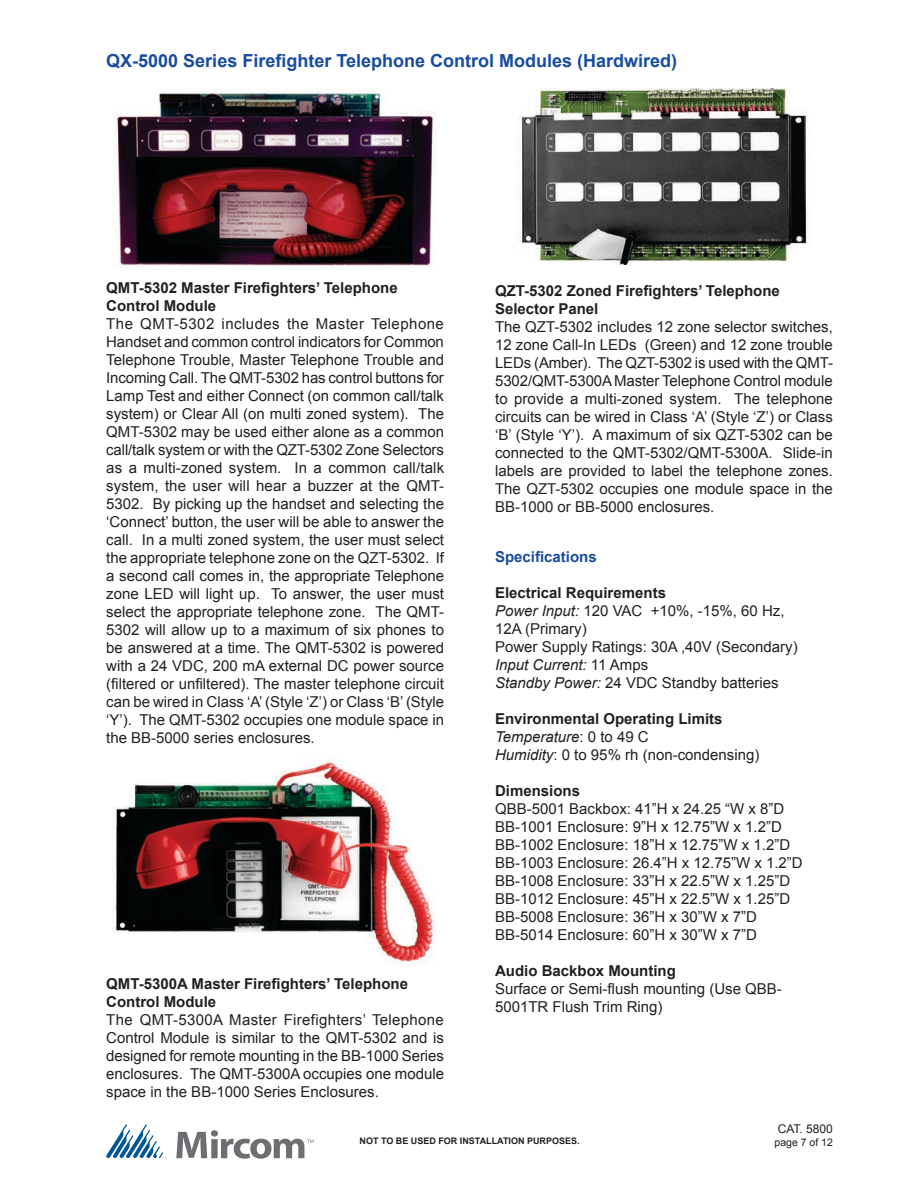
<style>
.page{position:relative;width:918px;height:1188px;background:#fff}
.page>*{position:absolute;margin:0;border:0;box-sizing:border-box;transform-origin:0 0}
.t1{font:700 18px "Arial";color:#184ca0}
.t2{font:15px/18px "Arial";color:#231f20}
.t3{font:700 15px/18px "Arial";color:#231f20}
.t4{font:700 15px "Arial";color:#184ca0}
.t5{font:12px "Arial";color:#231f20}
.t6{font:10.5px "Arial";color:#231f20}
.t7{font:700 9px "Arial";color:#231f20}
.s1{font-weight:700}
.s2{font-style:italic}
</style>
<div class="page">
<img style="left:114px;top:89px;width:322px;height:179px">
<img style="left:113px;top:760px;width:322px;height:206px">
<img style="left:519px;top:89px;width:288px;height:176px">
<svg style="left:176px;top:1130px;width:138px;height:29px"></svg>
<svg style="left:106px;top:1124px;width:60px;height:35px"></svg>
<p class="t1" style="left:106px;top:49px;width:572px">QX-5000 Series Firefighter Telephone Control Modules (Hardwired)</p>
<p class="t3" style="left:106px;top:280px;width:293px">QMT-5302 Master Firefighters’ Telephone<br>Control Module</p>
<p class="t2" style="left:106px;top:315px;width:339px;text-align:justify">The QMT-5302 includes the Master Telephone Handset and common control indicators for Common Telephone Trouble, Master Telephone Trouble and Incoming Call. The QMT-5302 has control buttons for Lamp Test and either Connect (on common call/talk system) or Clear All (on multi zoned system). The QMT-5302 may be used either alone as a common call/talk system or with the QZT-5302 Zone Selectors as a multi-zoned system. In a common call/talk system, the user will hear a buzzer at the QMT-5302. By picking up the handset and selecting the ‘Connect’ button, the user will be able to answer the call. In a multi zoned system, the user must select the appropriate telephone zone on the QZT-5302. If a second call comes in, the appropriate Telephone zone LED will light up. To answer, the user must select the appropriate telephone zone. The QMT-5302 will allow up to a maximum of six phones to be answered at a time. The QMT-5302 is powered with a 24 VDC, 200 mA external DC power source (filtered or unfiltered). The master telephone circuit can be wired in Class ‘A’ (Style ‘Z’) or Class ‘B’ (Style ‘Y’). The QMT-5302 occupies one module space in the BB-5000 series enclosures.</p>
<p class="t3" style="left:106px;top:975px;width:303px">QMT-5300A Master Firefighters’ Telephone<br>Control Module</p>
<p class="t2" style="left:106px;top:1010px;width:339px;text-align:justify">The QMT-5300A Master Firefighters’ Telephone Control Module is similar to the QMT-5302 and is designed for remote mounting in the BB-1000 Series enclosures. The QMT-5300A occupies one module space in the BB-1000 Series Enclosures.</p>
<p class="t3" style="left:495px;top:282px;width:286px">QZT-5302 Zoned Firefighters’ Telephone<br>Selector Panel</p>
<p class="t2" style="left:495px;top:318px;width:339px;text-align:justify">The QZT-5302 includes 12 zone selector switches, 12 zone Call-In LEDs (Green) and 12 zone trouble LEDs (Amber). The QZT-5302 is used with the QMT-5302/QMT-5300A Master Telephone Control module to provide a multi-zoned system. The telephone circuits can be wired in Class ‘A’ (Style ‘Z’) or Class ‘B’ (Style ‘Y’). A maximum of six QZT-5302 can be connected to the QMT-5302/QMT-5300A. Slide-in labels are provided to label the telephone zones.<br>The QZT-5302 occupies one module space in the BB-1000 or BB-5000 enclosures.</p>
<p class="t4" style="left:495px;top:547px;width:103px">Specifications</p>
<p class="t2" style="left:495px;top:584px;width:304px"><span class="s1">Electrical Requirements<br></span><span class="s2">Power Input:</span> 120 VAC +10%, -15%, 60 Hz,<br>12A (Primary)<br>Power Supply Ratings: 30A ,40V (Secondary)<br><span class="s2">Input Current:</span> 11 Amps<br><span class="s2">Standby Power:</span> 24 VDC Standby batteries</p>
<p class="t2" style="left:495px;top:710px;width:266px"><span class="s1">Environmental Operating Limits<br></span><span class="s2">Temperature</span>: 0 to 49 C<br><span class="s2">Humidity</span>: 0 to 95% rh (non-condensing)</p>
<p class="t3" style="left:495px;top:782px;width:87px">Dimensions</p>
<p class="t2" style="left:495px;top:800px;width:309px">QBB-5001 Backbox: 41”H x 24.25 “W x 8”D BB-1001 Enclosure: 9”H x 12.75”W x 1.2”D BB-1002 Enclosure: 18”H x 12.75”W x 1.2”D BB-1003 Enclosure: 26.4”H x 12.75”W x 1.2”D BB-1008 Enclosure: 33”H x 22.5”W x 1.25”D BB-1012 Enclosure: 45”H x 22.5”W x 1.25”D BB-5008 Enclosure: 36”H x 30”W x 7”D BB-5014 Enclosure: 60”H x 30”W x 7”D</p>
<p class="t3" style="left:495px;top:962px;width:182px">Audio Backbox Mounting</p>
<p class="t2" style="left:495px;top:980px;width:288px">Surface or Semi-flush mounting (Use QBB-<br>5001TR Flush Trim Ring)</p>
<p class="t7" style="left:360px;top:1134px;width:222px">NOT TO BE USED FOR INSTALLATION PURPOSES.</p>
<p class="t5" style="left:778px;top:1121px;width:57px">CAT. 5800</p>
<p class="t6" style="left:775px;top:1135px;width:60px">page 7 of 12</p>
</div>
